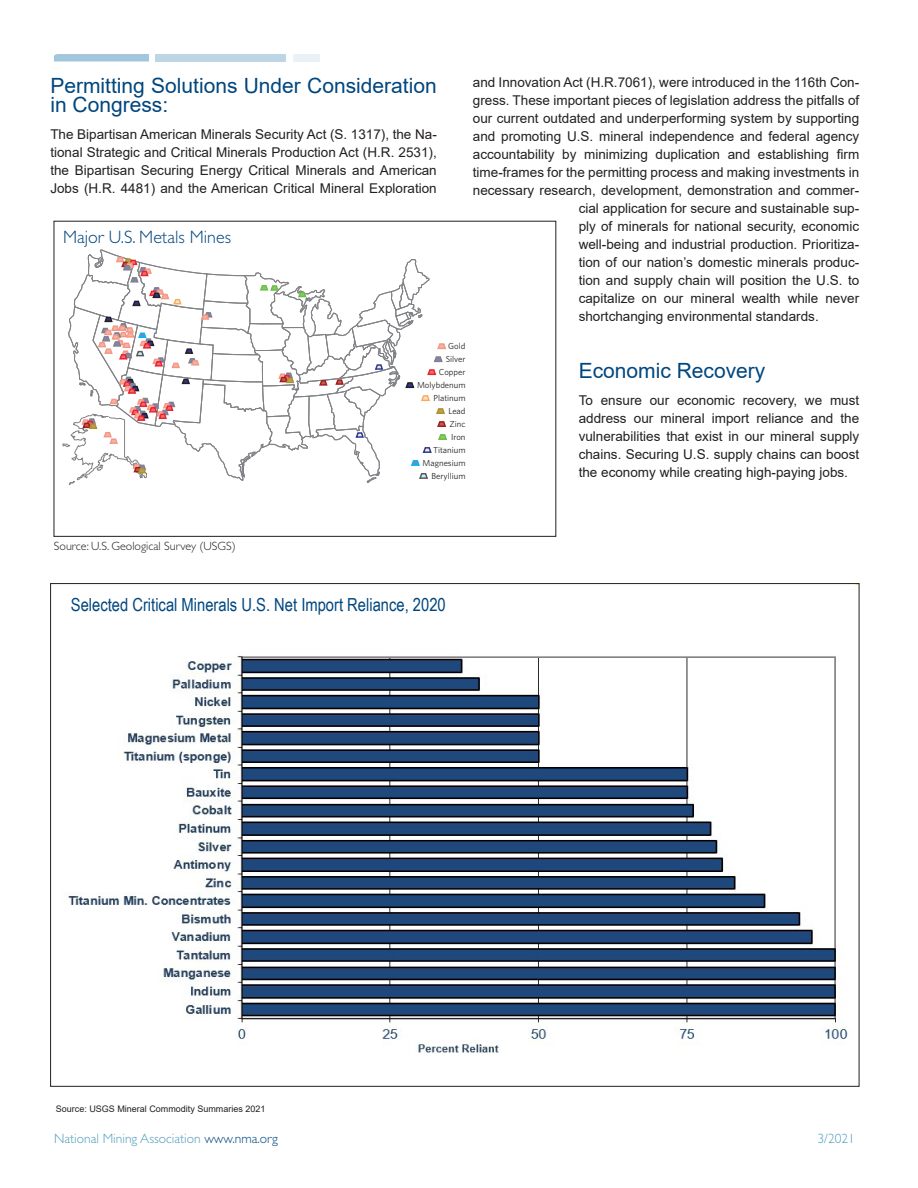
<style>
.page{position:relative;width:918px;height:1188px;background:#fff}
.page>*{position:absolute;margin:0;border:0;box-sizing:border-box;transform-origin:0 0}
.t1{font:21px/19.5px "Arial";color:#00467e}
.t2{font:18px "Arial Narrow";color:#00467e}
.t3{font:300 18px "Gill Sans Std";color:#00467e}
.t4{font:13.5px/18px "Arial";color:#231f20;text-align:justify}
.t5{font:300 13.5px "Gill Sans Std";color:#529cbe}
.t6{font:300 12px "Gill Sans Std";color:#231f20}
.t7{font:9px "Arial";color:#231f20}
.t8{font:8.7px/12.9px "Whitney";color:#231f20;text-align:right}
.s1{color:#00467e}
</style>
<div class="page">
<svg style="left:54px;top:54px;width:95px;height:8px"></svg>
<div style="left:156px;top:54px;width:130px;height:8px;background:#bcd6e6"></div>
<div style="left:293px;top:54px;width:27px;height:8px;background:#eaf2f7"></div>
<img style="left:65px;top:585px;width:792px;height:468px">
<div style="left:54px;top:221px;width:502px;height:316px;border:1px solid #231f20"></div>
<svg style="left:62px;top:249px;width:385px;height:236px"></svg>
<p class="t4" style="left:473px;top:73px;width:388px">and Innovation Act (H.R.7061), were introduced in the 116th Con-</p>
<p class="t4" style="left:473px;top:91px;width:388px">gress. These important pieces of legislation address the pitfalls of</p>
<p class="t4" style="left:473px;top:109px;width:388px">our current outdated and underperforming system by supporting</p>
<p class="t4" style="left:473px;top:127px;width:388px">and promoting U.S. mineral independence and federal agency</p>
<p class="t4" style="left:473px;top:145px;width:388px">accountability by minimizing duplication and establishing firm</p>
<p class="t4" style="left:473px;top:163px;width:388px">time-frames for the permitting process and making investments in</p>
<p class="t4" style="left:473px;top:181px;width:388px">necessary research, development, demonstration and commer-</p>
<p class="t4" style="left:579px;top:199px;width:282px">cial application for secure and sustainable sup-</p>
<p class="t4" style="left:579px;top:217px;width:282px">ply of minerals for national security, economic</p>
<p class="t4" style="left:579px;top:235px;width:282px">well-being and industrial production. Prioritiza-</p>
<p class="t4" style="left:579px;top:253px;width:282px">tion of our nation’s domestic minerals produc-</p>
<p class="t4" style="left:579px;top:271px;width:282px">tion and supply chain will position the U.S. to</p>
<p class="t4" style="left:579px;top:289px;width:282px">capitalize on our mineral wealth while never</p>
<p class="t4" style="left:579px;top:307px;width:242px">shortchanging environmental standards.</p>
<p class="t1" style="left:579px;top:361px;width:188px">Economic Recovery</p>
<p class="t4" style="left:579px;top:391px;width:282px">To ensure our economic recovery, we must address our mineral import reliance and the vulnerabilities that exist in our mineral supply chains. Securing U.S. supply chains can boost the economy while creating high-paying jobs.</p>
<p class="t1" style="left:50px;top:75px;width:388px">Permitting Solutions Under Consideration in Congress:</p>
<p class="t4" style="left:50px;top:125px;width:388px">The Bipartisan American Minerals Security Act (S. 1317), the Na&shy;tional Strategic and Critical Minerals Production Act (H.R. 2531), the Bipartisan Securing Energy Critical Minerals and American Jobs (H.R. 4481) and the American Critical Mineral Exploration</p>
<p class="t3" style="left:63px;top:227px;width:170px">Major U.S. Metals Mines</p>
<p class="t8" style="left:448px;top:339px;width:19px">Gold</p>
<p class="t8" style="left:446px;top:352px;width:21px">Silver</p>
<p class="t8" style="left:439px;top:365px;width:28px">Copper</p>
<p class="t8" style="left:417px;top:378px;width:50px">Molybdenum</p>
<p class="t8" style="left:433px;top:391px;width:34px">Platinum</p>
<p class="t8" style="left:423px;top:404px;width:44px">Lead<br>Zinc<br>Iron<br>Titanium<br>Magnesium<br>Beryllium</p>
<p class="t6" style="left:54px;top:539px;width:183px">Source: U.S. Geological Survey (USGS)</p>
<p class="t2" style="left:71px;top:591px;width:376px">Selected Critical Minerals U.S. Net Import Reliance, 2020</p>
<p class="t7" style="left:56px;top:1103px;width:211px">Source: USGS Mineral Commodity Summaries 2021</p>
<p class="t5" style="left:54px;top:1131px;width:225px">National Mining Association <span class="s1">www.nma.org</span></p>
<p class="t5" style="left:818px;top:1131px;width:39px">3/2021</p>
</div>
